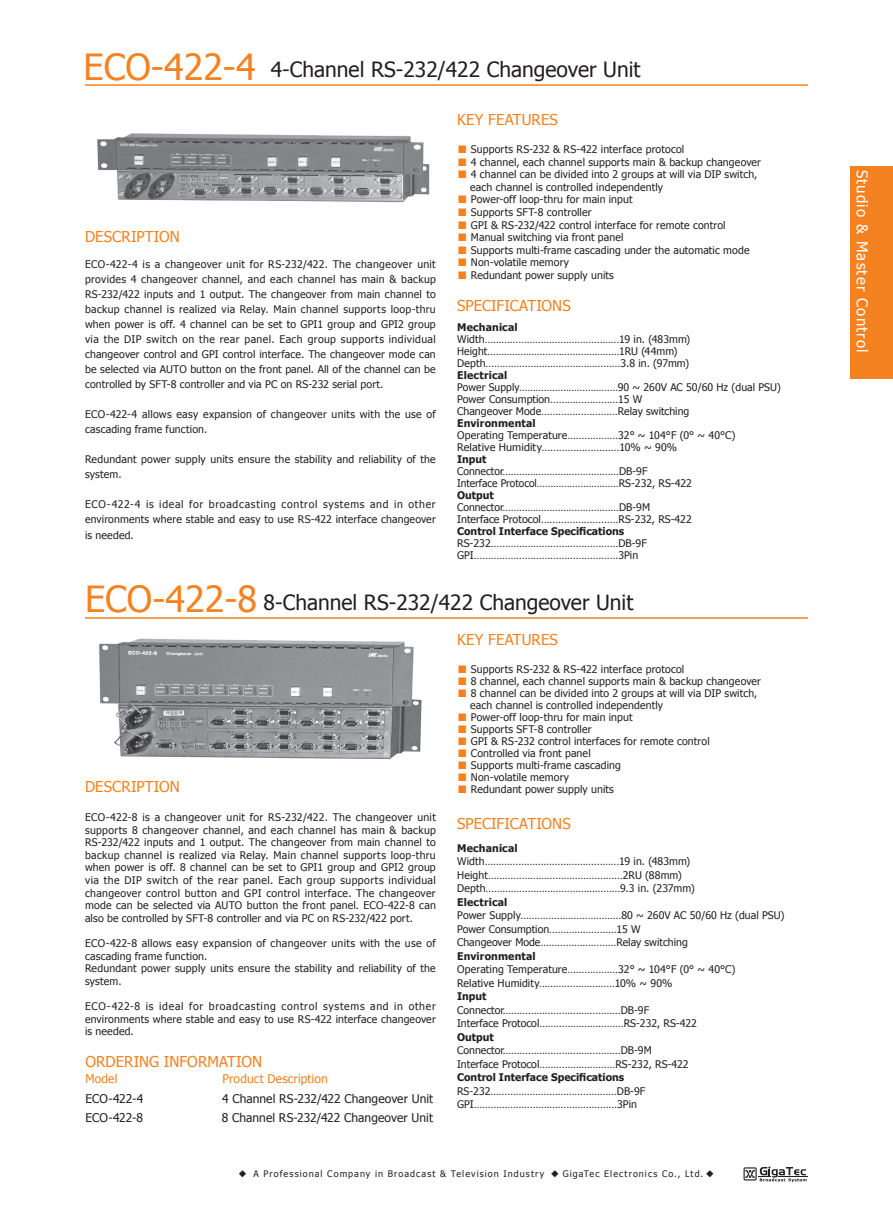
<style>
.page{position:relative;width:893px;height:1212px;background:#fff}
.page>*{position:absolute;margin:0;border:0;box-sizing:border-box;transform-origin:0 0}
.t1{font:21px "Tahoma";color:#231f20}
.t2{font:15px "Tahoma";letter-spacing:.005em;color:#f58220}
.t3{font:15px "Tahoma";letter-spacing:.075em;color:#fff}
.t4{font:12px "Tahoma";letter-spacing:.005em;color:#231f20}
.t5{font:12px "Tahoma";letter-spacing:.01em;color:#f58220}
.t6{font:10.5px/12.6px "Tahoma";letter-spacing:.01em;color:#231f20}
.t7{font:700 10.5px "Tahoma";color:#231f20}
.t8{font:9px "Tahoma";letter-spacing:.12em;color:#231f20}
.s1{font-size:36px;color:#f58220}
.s2{font-family:"Sim Sun";color:#f58220}
.s3{font-family:"Sim Sun"}
</style>
<div class="page">
<svg style="left:743px;top:1166px;width:65px;height:16px"></svg>
<hr style="left:85px;top:84px;width:723px;height:2px;background:#f58220">
<div style="left:850px;top:166px;width:43px;height:213px;background:#f58220"></div>
<hr style="left:85px;top:617px;width:723px;height:2px;background:#f58220">
<img style="left:99px;top:638px;width:323px;height:122px">
<img style="left:97px;top:133px;width:332px;height:70px">
<h1 class="t1" style="left:84px;top:56px;width:558px"><span class="s1">ECO-422-4</span> 4-Channel RS-232/422 Changeover Unit</h1>
<h2 class="t2" style="left:85px;top:226px;width:96px">DESCRIPTION</h2>
<p class="t6" style="left:85px;top:256px;width:352px;line-height:15px;text-align:justify">ECO-422-4 is a changeover unit for RS-232/422. The changeover unit provides 4 changeover channel, and each channel has main &amp; backup RS-232/422 inputs and 1 output. The changeover from main channel to backup channel is realized via Relay. Main channel supports loop-thru when power is off. 4 channel can be set to GPI1 group and GPI2 group via the DIP switch on the rear panel. Each group supports individual changeover control and GPI control interface. The changeover mode can be selected via AUTO button on the front panel. All of the channel can be controlled by SFT-8 controller and via PC on RS-232 serial port.</p>
<p class="t6" style="left:85px;top:406px;width:352px;line-height:15px">ECO-422-4 allows easy expansion of changeover units with the use of cascading frame function.</p>
<p class="t6" style="left:85px;top:451px;width:352px;line-height:15px">Redundant power supply units ensure the stability and reliability of the system.</p>
<p class="t6" style="left:85px;top:496px;width:352px;line-height:15.5px;text-align:justify">ECO-422-4 is ideal for broadcasting control systems and in other environments where stable and easy to use RS-422 interface changeover is needed.</p>
<h2 class="t2" style="left:457px;top:109px;width:102px">KEY FEATURES</h2>
<p class="t6" style="left:457px;top:142px;width:229px"><span class="s2">■</span> Supports RS-232 &amp; RS-422 interface protocol</p>
<p class="t6" style="left:457px;top:155px;width:305px"><span class="s2">■</span> 4 channel, each channel supports main &amp; backup changeover</p>
<p class="t6" style="left:470px;top:168px;width:289px;text-indent:-13px"><span class="s2">■</span> 4 channel can be divided into 2 groups at will via DIP switch, each channel is controlled independently</p>
<p class="t6" style="left:457px;top:193px;width:177px"><span class="s2">■</span> Power-off loop-thru for main input</p>
<p class="t6" style="left:457px;top:205px;width:136px"><span class="s2">■</span> Supports SFT-8 controller</p>
<p class="t6" style="left:457px;top:218px;width:270px"><span class="s2">■</span> GPI &amp; RS-232/422 control interface for remote control</p>
<p class="t6" style="left:457px;top:231px;width:168px"><span class="s2">■</span> Manual switching via front panel</p>
<p class="t6" style="left:457px;top:243px;width:294px"><span class="s2">■</span> Supports multi-frame cascading under the automatic mode</p>
<p class="t6" style="left:457px;top:256px;width:114px"><span class="s2">■</span> Non-volatile memory</p>
<p class="t6" style="left:457px;top:268px;width:158px"><span class="s2">■</span> Redundant power supply units</p>
<h2 class="t2" style="left:457px;top:295px;width:115px">SPECIFICATIONS</h2>
<p class="t7" style="left:457px;top:320px;width:62px">Mechanical</p>
<p class="t6" style="left:457px;top:332px;width:235px;line-height:12px">Width…………………………………………19 in. (483mm)<br>Height…………………………………………1RU (44mm)<br>Depth…………………………………………3.8 in. (97mm)</p>
<p class="t7" style="left:457px;top:368px;width:52px">Electrical</p>
<p class="t6" style="left:457px;top:380px;width:325px;line-height:12px">Power Supply………………………………90 ~ 260V AC 50/60 Hz (dual PSU)<br>Power Consumption……………………15 W<br>Changeover Mode………………………Relay switching</p>
<p class="t7" style="left:457px;top:416px;width:80px">Environmental</p>
<p class="t6" style="left:457px;top:428px;width:280px;line-height:12px">Operating Temperature………………32° ~ 104°F (0° ~ 40°C)<br>Relative Humidity………………………10% ~ 90%</p>
<p class="t7" style="left:457px;top:452px;width:31px">Input</p>
<p class="t6" style="left:457px;top:464px;width:236px;line-height:12px">Connector……………………………………DB-9F<br>Interface Protocol…………………………RS-232, RS-422</p>
<p class="t7" style="left:457px;top:488px;width:38px">Output</p>
<p class="t6" style="left:457px;top:500px;width:236px;line-height:12px">Connector……………………………………DB-9M<br>Interface Protocol………………………RS-232, RS-422</p>
<p class="t7" style="left:457px;top:524px;width:169px">Control Interface Specifications</p>
<p class="t6" style="left:457px;top:536px;width:191px;line-height:12px">RS-232………………………………………DB-9F<br>GPI……………………………………………3Pin</p>
<h1 class="t1" style="left:85px;top:588px;width:550px"><span class="s1">ECO-422-8</span> 8-Channel RS-232/422 Changeover Unit</h1>
<h2 class="t2" style="left:85px;top:777px;width:96px">DESCRIPTION</h2>
<p class="t6" style="left:85px;top:810px;width:352px;text-align:justify">ECO-422-8 is a changeover unit for RS-232/422. The changeover unit supports 8 changeover channel, and each channel has main &amp; backup RS-232/422 inputs and 1 output. The changeover from main channel to backup channel is realized via Relay. Main channel supports loop-thru when power is off. 8 channel can be set to GPI1 group and GPI2 group via the DIP switch of the rear panel. Each group supports individual changeover control button and GPI control interface. The changeover mode can be selected via AUTO button the front panel. ECO-422-8 can also be controlled by SFT-8 controller and via PC on RS-232/422 port.</p>
<p class="t6" style="left:85px;top:936px;width:352px">ECO-422-8 allows easy expansion of changeover units with the use of cascading frame function.<br>Redundant power supply units ensure the stability and reliability of the system.</p>
<p class="t6" style="left:85px;top:999px;width:352px;text-align:justify">ECO-422-8 is ideal for broadcasting control systems and in other environments where stable and easy to use RS-422 interface changeover is needed.</p>
<h2 class="t2" style="left:85px;top:1051px;width:178px">ORDERING INFORMATION</h2>
<p class="t5" style="left:85px;top:1071px;width:34px">Model</p>
<p class="t5" style="left:223px;top:1071px;width:107px">Product Description</p>
<p class="t4" style="left:85px;top:1090px;width:59px">ECO-422-4</p>
<p class="t4" style="left:222px;top:1090px;width:213px">4 Channel RS-232/422 Changeover Unit</p>
<p class="t4" style="left:85px;top:1110px;width:59px">ECO-422-8</p>
<p class="t4" style="left:222px;top:1110px;width:213px">8 Channel RS-232/422 Changeover Unit</p>
<h2 class="t2" style="left:457px;top:629px;width:102px">KEY FEATURES</h2>
<p class="t6" style="left:457px;top:662px;width:229px"><span class="s2">■</span> Supports RS-232 &amp; RS-422 interface protocol</p>
<p class="t6" style="left:457px;top:674px;width:305px"><span class="s2">■</span> 8 channel, each channel supports main &amp; backup changeover</p>
<p class="t6" style="left:470px;top:687px;width:289px;line-height:12px;text-indent:-13px"><span class="s2">■</span> 8 channel can be divided into 2 groups at will via DIP switch, each channel is controlled independently</p>
<p class="t6" style="left:457px;top:710px;width:177px"><span class="s2">■</span> Power-off loop-thru for main input</p>
<p class="t6" style="left:457px;top:722px;width:136px"><span class="s2">■</span> Supports SFT-8 controller</p>
<p class="t6" style="left:457px;top:734px;width:254px"><span class="s2">■</span> GPI &amp; RS-232 control interfaces for remote control</p>
<p class="t6" style="left:457px;top:746px;width:135px"><span class="s2">■</span> Controlled via front panel</p>
<p class="t6" style="left:457px;top:758px;width:165px"><span class="s2">■</span> Supports multi-frame cascading</p>
<p class="t6" style="left:457px;top:770px;width:114px"><span class="s2">■</span> Non-volatile memory</p>
<p class="t6" style="left:457px;top:782px;width:158px"><span class="s2">■</span> Redundant power supply units</p>
<h2 class="t2" style="left:457px;top:813px;width:115px">SPECIFICATIONS</h2>
<p class="t7" style="left:457px;top:840px;width:62px">Mechanical</p>
<p class="t6" style="left:457px;top:854px;width:239px;line-height:13.5px">Width…………………………………………19 in. (483mm)<br>Height…………………………………………2RU (88mm)<br>Depth…………………………………………9.3 in. (237mm)</p>
<p class="t7" style="left:457px;top:894px;width:52px">Electrical</p>
<p class="t6" style="left:457px;top:908px;width:329px;line-height:13.5px">Power Supply………………………………80 ~ 260V AC 50/60 Hz (dual PSU)<br>Power Consumption……………………15 W<br>Changeover Mode………………………Relay switching</p>
<p class="t7" style="left:457px;top:948px;width:80px">Environmental</p>
<p class="t6" style="left:457px;top:962px;width:280px;line-height:13.5px">Operating Temperature………………32° ~ 104°F (0° ~ 40°C)<br>Relative Humidity………………………10% ~ 90%</p>
<p class="t7" style="left:457px;top:989px;width:31px">Input</p>
<p class="t6" style="left:457px;top:1003px;width:241px;line-height:13.5px">Connector……………………………………DB-9F<br>Interface Protocol…………………………RS-232, RS-422</p>
<p class="t7" style="left:457px;top:1029px;width:38px">Output</p>
<p class="t6" style="left:457px;top:1043px;width:233px;line-height:13.5px">Connector……………………………………DB-9M<br>Interface Protocol………………………RS-232, RS-422</p>
<p class="t7" style="left:457px;top:1070px;width:169px">Control Interface Specifications</p>
<p class="t6" style="left:457px;top:1084px;width:190px;line-height:13.5px">RS-232………………………………………DB-9F<br>GPI……………………………………………3Pin</p>
<p class="t8" style="left:238px;top:1168px;width:478px"><span class="s3">◆</span> A Professional Company in Broadcast &amp; Television Industry <span class="s3">◆</span> GigaTec Electronics Co., Ltd. <span class="s3">◆</span></p>
<h2 class="t3" style="left:872px;top:170px;width:184px;rotate:90deg">Studio &amp; Master Control</h2>
</div>
